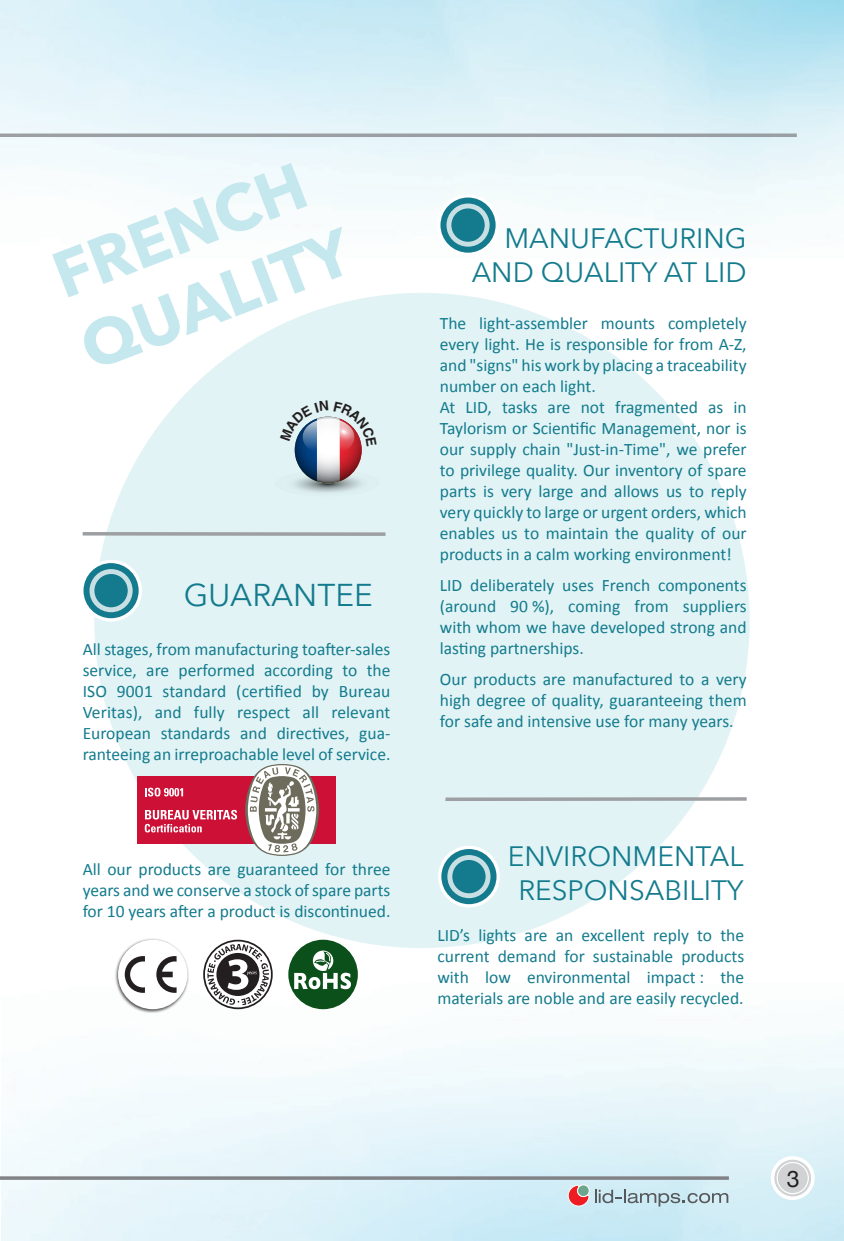
<style>
.page{position:relative;width:844px;height:1241px;background:#fff}
.page>*{position:absolute;margin:0;border:0;box-sizing:border-box;transform-origin:0 0}
.t1{font:700 64.75px/77.7px "Avenir Next";color:#c5e8ee}
.t2{font:31.5px "Avenir Next";color:#137b8d}
.t3{font:28px/33.6px "Avenir Next";color:#137b8d;text-align:right}
.t4{font:23.1px "Helvetica Neue";color:#231f20}
.t5{font:17.5px/21px "Calibri";color:#137b8d;text-align:justify}
</style>
<div class="page">
<img style="left:1px;top:984px;width:842px;height:256px">
<div style="left:94px;top:293px;width:655px;height:654px;background:#e1f3f5;border-radius:50%"></div>
<hr style="left:0;top:1176px;width:728px;height:3px;background:#808285">
<svg style="left:567px;top:1183px;width:161px;height:22px;background:#bdc7ce"></svg>
<svg style="left:438px;top:196px;width:59px;height:58px"></svg>
<div style="left:437px;top:194px;width:62px;height:62px;border:3px solid #fff;border-radius:50%"></div>
<div style="left:449px;top:206px;width:38px;height:38px;background:#137b8d;border-radius:50%"></div>
<div style="left:446px;top:203px;width:43px;height:43px;border:5px solid #fff;border-radius:50%"></div>
<hr style="left:445px;top:797px;width:301px;height:3px;background:#9d9fa2">
<svg style="left:439px;top:847px;width:59px;height:58px"></svg>
<div style="left:438px;top:845px;width:61px;height:62px;border:3px solid #fff;border-radius:50%"></div>
<div style="left:449px;top:857px;width:39px;height:38px;background:#137b8d;border-radius:50%"></div>
<div style="left:447px;top:854px;width:43px;height:44px;border:5px solid #fff;border-radius:50%"></div>
<svg style="left:0;top:133px;width:796px;height:4px;background:#a4aaad"></svg>
<svg style="left:274px;top:469px;width:106px;height:28px"></svg>
<svg style="left:83px;top:532px;width:302px;height:4px"></svg>
<div style="left:137px;top:775px;width:199px;height:68px;background:#cd1136"></div>
<svg style="left:145px;top:787px;width:38px;height:9px"></svg>
<svg style="left:145px;top:809px;width:92px;height:23px"></svg>
<svg style="left:245px;top:764px;width:74px;height:91px"></svg>
<div style="left:288px;top:939px;width:70px;height:70px;background:#0b4f1a;border-radius:50%"></div>
<svg style="left:294px;top:951px;width:57px;height:38px"></svg>
<svg style="left:203px;top:939px;width:69px;height:70px"></svg>
<div style="left:114px;top:937px;width:75px;height:75px;background:#231f20;opacity:.75"></div>
<div style="left:118px;top:939px;width:69px;height:70px;background:#fff;border-radius:50%"></div>
<svg style="left:125px;top:956px;width:20px;height:36px"></svg>
<svg style="left:156px;top:956px;width:20px;height:36px"></svg>
<svg style="left:82px;top:561px;width:58px;height:58px"></svg>
<div style="left:80px;top:559px;width:62px;height:62px;border:3px solid #fff;border-radius:50%"></div>
<div style="left:92px;top:571px;width:38px;height:38px;background:#137b8d;border-radius:50%"></div>
<div style="left:89px;top:569px;width:44px;height:43px;border:5px solid #fff;border-radius:50%"></div>
<svg style="left:774px;top:1159px;width:37px;height:37px"></svg>
<div style="left:770px;top:1155px;width:44px;height:44px;border:4px solid #fff;border-radius:50%"></div>
<div style="left:776px;top:1161px;width:32px;height:32px;border:1px solid #fff;border-radius:50%"></div>
<img style="left:280px;top:416px;width:96px;height:68px">
<h1 class="t1" style="left:42px;top:241px;width:285px;rotate:-21deg">FRENCH<br>QUALITY</h1>
<h2 class="t2" style="left:184px;top:568px;width:190px">GUARANTEE</h2>
<p class="t5" style="left:83px;top:639px;width:309px">All stages, from manufacturing toafter-sales service, are performed according to the ISO 9001 standard (certified by Bureau Veritas), and fully respect all relevant European standards and directives, gua&shy;ranteeing an irreproachable level of service.</p>
<p class="t5" style="left:83px;top:859px;width:309px">All our products are guaranteed for three years and we conserve a stock of spare parts for 10 years after a product is discontinued.</p>
<h3 class="t3" style="left:471px;top:220px;width:276px">MANUFACTURING<br>AND QUALITY AT LID</h3>
<p class="t5" style="left:440px;top:312px;width:308px;text-align:left">The light-assembler mounts completely every light. He is responsible for from A-Z, and "signs" his work by placing a traceability number on each light.<br>At LID, tasks are not fragmented as in Taylorism or Scientific Management, nor is our supply chain "Just-in-Time", we prefer to privilege quality. Our inventory of spare parts is very large and allows us to reply very quickly to large or urgent orders, which enables us to maintain the quality of our products in a calm working environment!</p>
<p class="t5" style="left:440px;top:574px;width:308px">LID deliberately uses French components (around 90 %), coming from suppliers with whom we have developed strong and lasting partnerships.</p>
<p class="t5" style="left:440px;top:668px;width:308px">Our products are manufactured to a very high degree of quality, guaranteeing them for safe and intensive use for many years.</p>
<h3 class="t3" style="left:507px;top:838px;width:237px;text-align:center">ENVIRONMENTAL<br>RESPONSABILITY</h3>
<p class="t5" style="left:437px;top:924px;width:308px">LID’s lights are an excellent reply to the current demand for sustainable products with low environmental impact : the materials are noble and are easily recycled.</p>
<h3 class="t4" style="left:786px;top:1161px;width:14px">3</h3>
</div>
